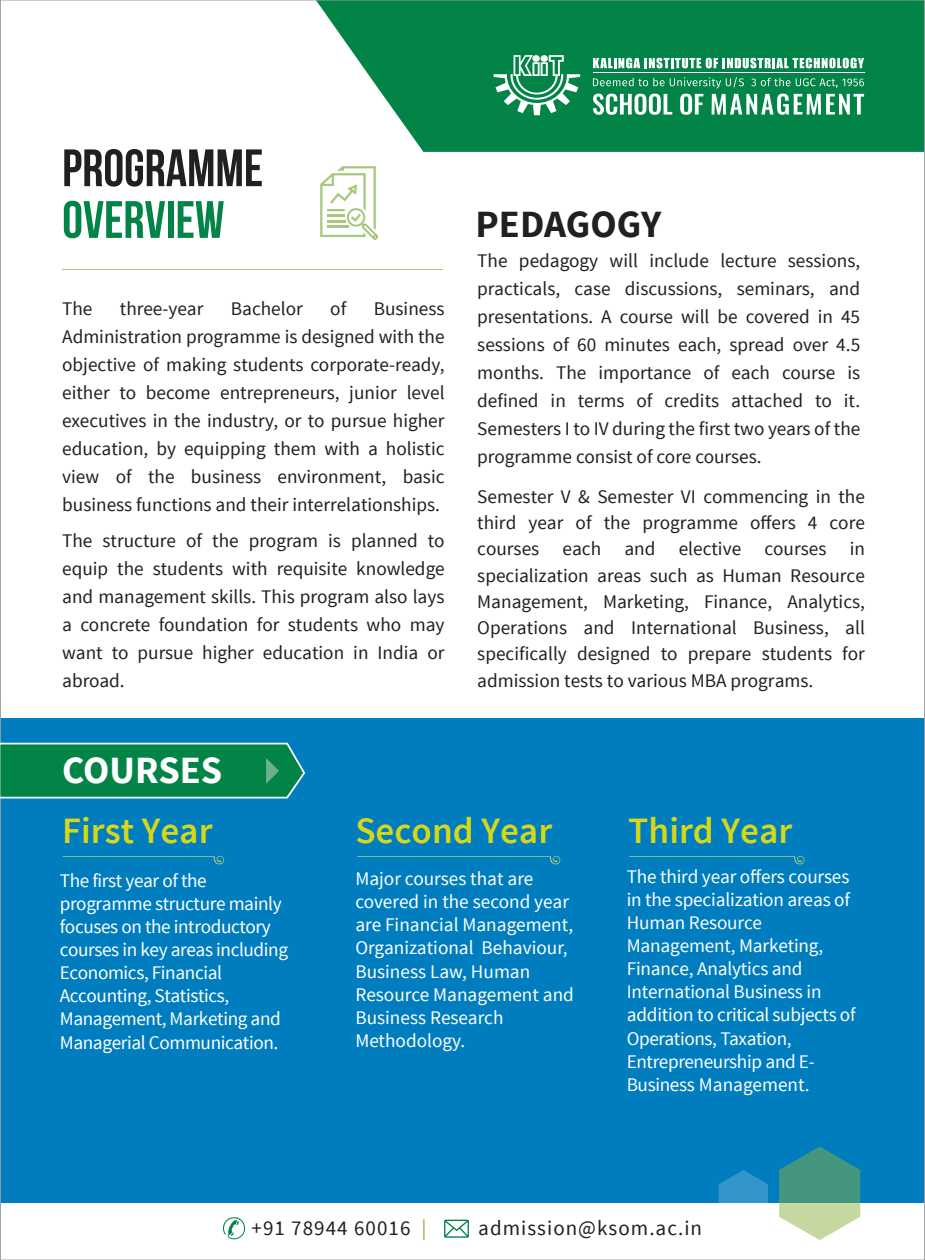
<style>
.page{position:relative;width:925px;height:1260px;background:#fff}
.page>*{position:absolute;margin:0;border:0;box-sizing:border-box;transform-origin:0 0}
.t1{font:700 52.5px "Bebas Neue";color:#221f1f}
.t2{font:700 52.5px "Bebas Neue";color:#038447}
.t3{font:700 38.5px "Source Sans Pro";color:#231f20}
.t4{font:700 38.5px "Source Sans Pro";color:#fff}
.t5{font:600 37.1px "Source Sans Pro";color:#d6d719}
.t6{font:21px "Source Sans Pro";letter-spacing:.05em;color:#231f20}
.t7{font:19.25px/28px "Source Sans Pro";color:#231f20;text-align:justify}
.t8{font:19.25px/23.1px "Source Sans Pro";letter-spacing:-.01em;color:#fff}
.s1{color:#8bb13f}
</style>
<div class="page">
<div style="left:0;top:719px;width:925px;height:541px;background:#007dbe"></div>
<div style="left:0;top:1203px;width:924px;height:57px;background:#fff"></div>
<svg style="left:317px;top:2px;width:606px;height:150px;background:#20925c"></svg>
<svg style="left:0;top:742px;width:306px;height:58px;background:#148b5b"></svg>
<svg style="left:63px;top:856px;width:161px;height:9px"></svg>
<svg style="left:357px;top:856px;width:203px;height:9px"></svg>
<svg style="left:629px;top:856px;width:176px;height:9px"></svg>
<svg style="left:779px;top:1147px;width:81px;height:93px"></svg>
<svg style="left:593px;top:58px;width:271px;height:10px"></svg>
<hr style="left:593px;top:73px;width:271px;height:1px;background:#fff">
<svg style="left:593px;top:77px;width:271px;height:38px"></svg>
<svg style="left:493px;top:55px;width:87px;height:60px"></svg>
<svg style="left:444px;top:1220px;width:25px;height:18px"></svg>
<svg style="left:223px;top:1217px;width:23px;height:22px"></svg>
<hr style="left:62px;top:269px;width:380px;height:1px;background:#a6c87d">
<svg style="left:320px;top:166px;width:58px;height:74px"></svg>
<svg style="left:719px;top:1170px;width:49px;height:33px"></svg>
<h1 class="t1" style="left:62px;top:139px;width:203px">PROGRAMME</h1>
<h1 class="t2" style="left:62px;top:191px;width:164px">OVERVIEW</h1>
<p class="t7" style="left:62px;top:295px;width:32px">The</p>
<p class="t7" style="left:120px;top:295px;width:85px">three-year</p>
<p class="t7" style="left:231px;top:295px;width:73px">Bachelor</p>
<p class="t7" style="left:330px;top:295px;width:18px">of</p>
<p class="t7" style="left:62px;top:295px;width:384px;text-indent:312px">Business Administration programme is designed with the objective of making students corporate-ready, either to become entrepreneurs, junior level executives in the industry, or to pursue higher education, by equipping them with a holistic view of the business environment, basic business functions and their interrelationships.</p>
<p class="t7" style="left:62px;top:527px;width:384px">The structure of the program is planned to equip the students with requisite knowledge and management skills. This program also lays a concrete foundation for students who may want to pursue higher education in India or abroad.</p>
<h2 class="t4" style="left:62px;top:746px;width:162px">COURSES</h2>
<h2 class="t3" style="left:476px;top:200px;width:187px">PEDAGOGY</h2>
<p class="t7" style="left:477px;top:247px;width:385px">The pedagogy will include lecture sessions, practicals, case discussions, seminars, and presentations. A course will be covered in 45 sessions of 60 minutes each, spread over 4.5 months. The importance of each course is defined in terms of credits attached to it.<br>Semesters I to IV during the first two years of the programme consist of core courses.</p>
<p class="t7" style="left:477px;top:484px;width:389px;line-height:26.2px">Semester V &amp; Semester VI commencing in the third year of the programme offers 4 core courses each and elective courses in specialization areas such as Human Resource Management, Marketing, Finance, Analytics, Operations and International Business, all specifically designed to prepare students for admission tests to various MBA programs.</p>
<h3 class="t5" style="left:62px;top:807px;width:152px">First Year</h3>
<h3 class="t5" style="left:355px;top:807px;width:198px">Second Year</h3>
<h3 class="t5" style="left:628px;top:807px;width:165px">Third Year</h3>
<p class="t8" style="left:355px;top:868px;width:220px">Major courses that are covered in the second year are Financial Management,<br>Organizational Behaviour,<br>Business Law, Human<br>Resource Management and<br>Business Research<br>Methodology.</p>
<p class="t8" style="left:60px;top:869px;width:230px">The first year of the programme structure mainly focuses on the introductory courses in key areas including<br>Economics, Financial<br>Accounting, Statistics,<br>Management, Marketing and<br>Managerial Communication.</p>
<p class="t8" style="left:627px;top:865px;width:230px">The third year offers courses in the specialization areas of<br>Human Resource<br>Management, Marketing,<br>Finance, Analytics and<br>International Business in addition to critical subjects of<br>Operations, Taxation,<br>Entrepreneurship and E-<br>Business Management.</p>
<p class="t6" style="left:252px;top:1215px;width:176px">+91 78944 60016 <span class="s1">|</span></p>
<p class="t6" style="left:478px;top:1215px;width:225px">admission@ksom.ac.in</p>
</div>
